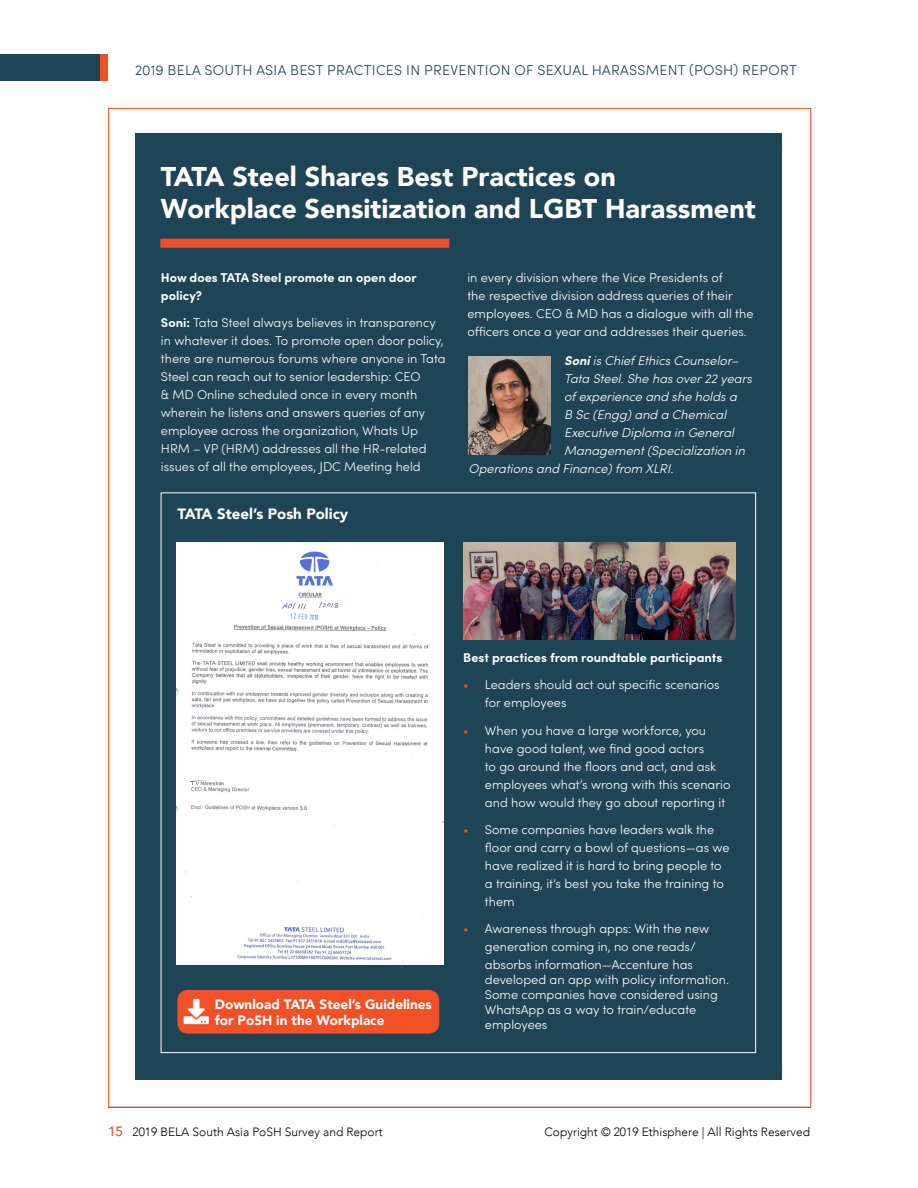
<style>
.page{position:relative;width:918px;height:1188px;background:#fff}
.page>*{position:absolute;margin:0;border:0;box-sizing:border-box;transform-origin:0 0}
.t1{font:900 27px/32.4px "Avenir";color:#fff}
.t2{font:900 15px "Avenir";color:#fff}
.t3{font:300 14.25px "Sofia Pro";letter-spacing:.02em;color:#1f4456}
.t4{font:900 13.5px/16.2px "Avenir";color:#fff}
.t5{font:300 12.75px/18px "Sofia Pro";color:#fff}
.t6{font:italic 300 12.75px "Sofia Pro";color:#fff}
.t7{font:700 12.75px/18px "Sofia Pro";color:#fff}
.t8{font:300 12px "Avenir";color:#000}
.s1{font-weight:700}
.s2{color:#f05126}
.s3{font-weight:500;font-size:13.5px;color:#f05126}
</style>
<div class="page">
<div style="left:135px;top:134px;width:647px;height:946px;background:#1f4456"></div>
<div style="left:160px;top:239px;width:289px;height:9px;background:#f05126"></div>
<div style="left:0;top:54px;width:108px;height:27px;background:#1f4456"></div>
<div style="left:101px;top:54px;width:7px;height:27px;background:#f05126"></div>
<img style="left:469px;top:356px;width:82px;height:98px">
<div style="left:177px;top:990px;width:262px;height:44px;background:#f05126;border-radius:11px"></div>
<img style="left:464px;top:542px;width:271px;height:97px">
<img style="left:176px;top:543px;width:267px;height:421px">
<div style="left:176px;top:752px;width:102px;height:31px;background:#fff"></div>
<p class="t3" style="left:135px;top:60px;width:663px">2019 BELA SOUTH ASIA BEST PRACTICES IN PREVENTION OF SEXUAL HARASSMENT (POSH) REPORT</p>
<h1 class="t1" style="left:161px;top:159px;width:597px">TATA Steel Shares Best Practices on<br>Workplace Sensitization and LGBT Harassment</h1>
<p class="t7" style="left:161px;top:267px;width:257px">How does TATA Steel promote an open door policy?</p>
<p class="t5" style="left:161px;top:313px;width:286px"><span class="s1">Soni:</span> Tata Steel always believes in transparency in whatever it does. To promote open door policy, there are numerous forums where anyone in Tata Steel can reach out to senior leadership: CEO<br>&amp; MD Online scheduled once in every month wherein he listens and answers queries of any employee across the organization, Whats Up HRM – VP (HRM) addresses all the HR-related issues of all the employees, JDC Meeting held</p>
<p class="t2" style="left:177px;top:501px;width:172px">TATA Steel’s Posh Policy</p>
<p class="t5" style="left:467px;top:268px;width:288px">in every division where the Vice Presidents of<br>the respective division address queries of their employees. CEO &amp; MD has a dialogue with all the officers once a year and addresses their queries.</p>
<p class="t6" style="left:564px;top:351px;width:176px"><span class="s1">Soni</span> is Chief Ethics Counselor–</p>
<p class="t6" style="left:564px;top:369px;width:189px">Tata Steel. She has over 22 years</p>
<p class="t6" style="left:564px;top:387px;width:174px">of experience and she holds a</p>
<p class="t6" style="left:564px;top:405px;width:163px">B Sc (Engg) and a Chemical</p>
<p class="t6" style="left:564px;top:423px;width:171px">Executive Diploma in General</p>
<p class="t6" style="left:564px;top:441px;width:182px">Management (Specialization in</p>
<p class="t6" style="left:469px;top:459px;width:206px">Operations and Finance) from XLRI.</p>
<p class="t4" style="left:215px;top:996px;width:219px">Download TATA Steel’s Guidelines for PoSH in the Workplace</p>
<p class="t7" style="left:463px;top:648px;width:261px">Best practices from roundtable participants</p>
<p class="t5" style="left:485px;top:675px;width:236px;text-indent:-22px"><span class="s2">•</span> Leaders should act out specific scenarios for employees</p>
<p class="t5" style="left:485px;top:720px;width:247px;text-indent:-22px"><span class="s2">•</span> When you have a large workforce, you have good talent, we find good actors<br>to go around the floors and act, and ask employees what’s wrong with this scenario and how would they go about reporting it</p>
<p class="t5" style="left:485px;top:820px;width:246px;text-indent:-22px"><span class="s2">•</span> Some companies have leaders walk the floor and carry a bowl of questions—as we have realized it is hard to bring people to a training, it’s best you take the training to them</p>
<p class="t5" style="left:485px;top:919px;width:226px;text-indent:-22px"><span class="s2">•</span> Awareness through apps: With the new generation coming in, no one reads/ absorbs information—Accenture has</p>
<p class="t5" style="left:485px;top:971px;width:246px;line-height:15px">developed an app with policy information.<br>Some companies have considered using<br>WhatsApp as a way to train/educate employees</p>
<p class="t8" style="left:108px;top:1124px;width:276px"><span class="s3">15</span> 2019 BELA South Asia PoSH Survey and Report</p>
<p class="t8" style="left:545px;top:1124px;width:267px">Copyright © 2019 Ethisphere | All Rights Reserved</p>
</div>
